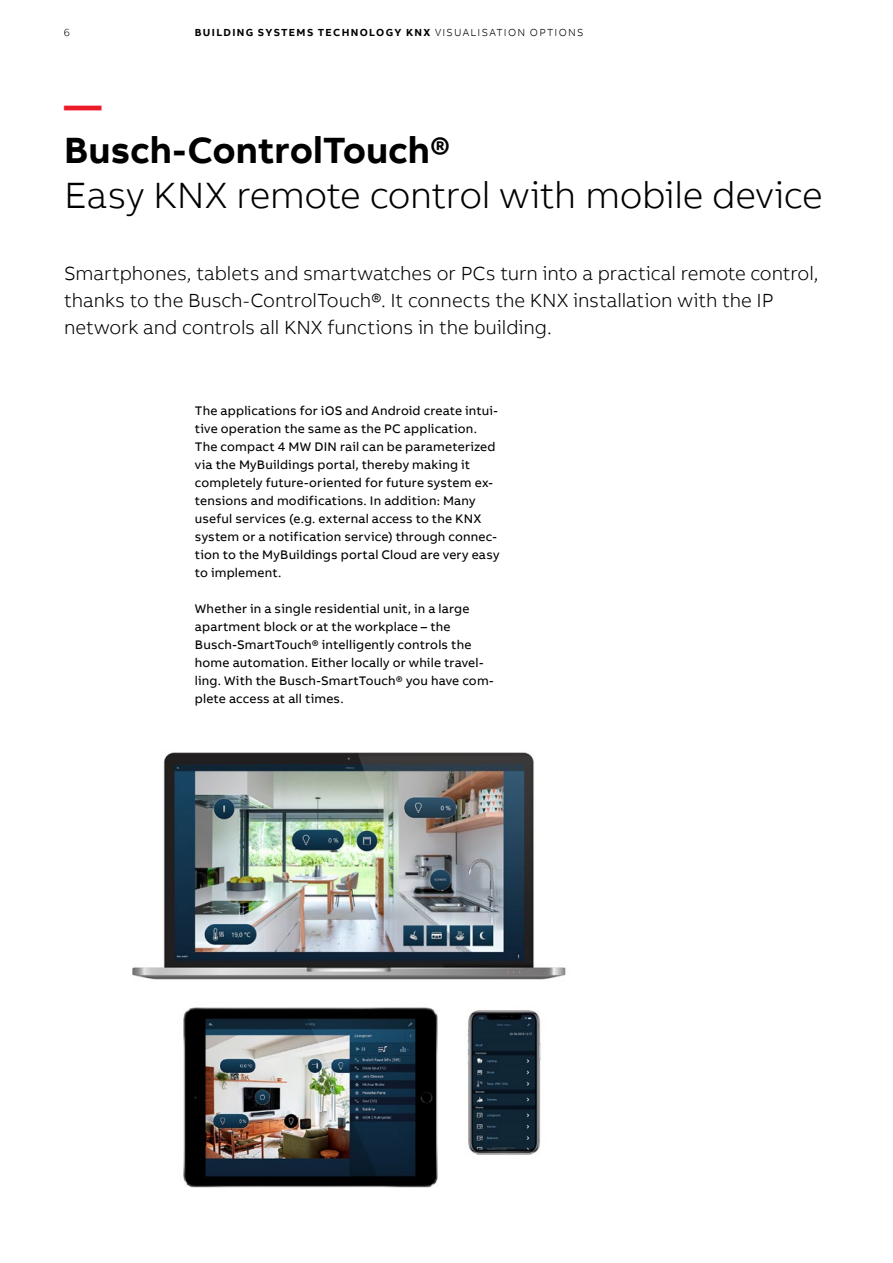
<style>
.page{position:relative;width:893px;height:1263px;background:#fff}
.page>*{position:absolute;margin:0;border:0;box-sizing:border-box;transform-origin:0 0}
.t1{font:300 37.5px "AB Bvoice";letter-spacing:-.01em;color:#000}
.t2{font:700 37.5px "AB Bvoice";color:#000}
.t3{font:700 37.5px "AB Bvoice";color:#ed1b28}
.t4{font:300 19.5px/27px "AB Bvoice";letter-spacing:-.005em;color:#000}
.t5{font:12.75px/18px "AB Bvoice";letter-spacing:.015em;color:#000}
.t6{font:700 10.5px "AB Bvoice";letter-spacing:.125em;color:#000}
.t7{font:300 10.5px "AB Bvoice";color:#000}
.s1{font-weight:300}
</style>
<div class="page">
<img style="left:132px;top:752px;width:434px;height:228px">
<img style="left:467px;top:1010px;width:74px;height:145px">
<img style="left:183px;top:1007px;width:255px;height:181px">
<p class="t7" style="left:64px;top:26px;width:8px">6</p>
<p class="t6" style="left:195px;top:25px;width:390px">BUILDING SYSTEMS TECHNOLOGY KNX <span class="s1">VISUALISATION OPTIONS</span></p>
<h1 class="t3" style="left:64px;top:81px;width:39px">—</h1>
<h1 class="t2" style="left:64px;top:126px;width:388px">Busch-ControlTouch®</h1>
<h1 class="t1" style="left:64px;top:173px;width:760px">Easy KNX remote control with mobile device</h1>
<h2 class="t4" style="left:64px;top:260px;width:756px">Smartphones, tablets and smartwatches or PCs turn into a practical remote control, thanks to the Busch-ControlTouch®. It connects the KNX installation with the IP network and controls all KNX functions in the building.</h2>
<p class="t5" style="left:195px;top:402px;width:306px">The applications for iOS and Android create intui&shy;tive operation the same as the PC application.<br>The compact 4 MW DIN rail can be parameterized via the MyBuildings portal, thereby making it completely future-oriented for future system ex&shy;tensions and modifications. In addition: Many useful services (e.g. external access to the KNX system or a notification service) through connec&shy;tion to the MyBuildings portal Cloud are very easy to implement.</p>
<p class="t5" style="left:195px;top:600px;width:300px">Whether in a single residential unit, in a large apartment block or at the workplace – the Busch-SmartTouch® intelligently controls the home automation. Either locally or while travel&shy;ling. With the Busch-SmartTouch® you have com&shy;plete access at all times.</p>
</div>
